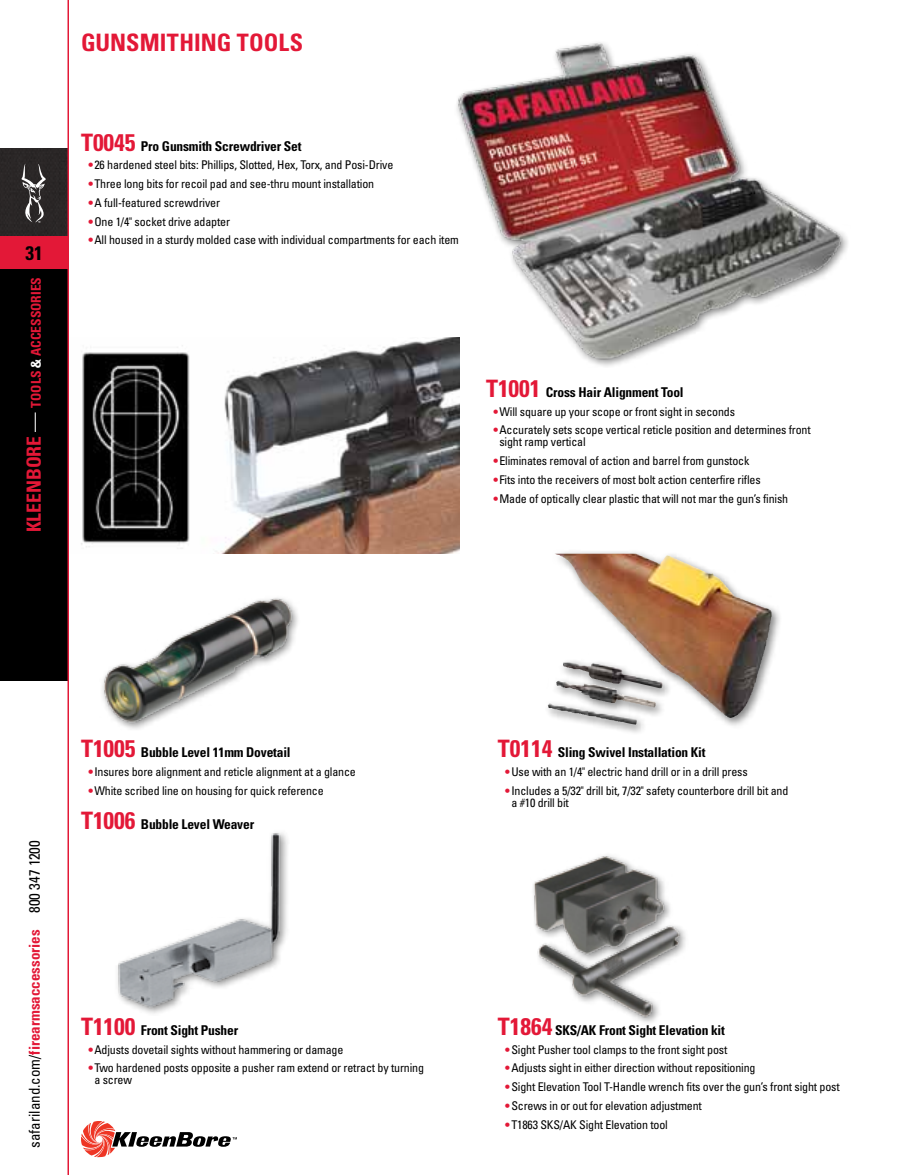
<style>
.page{position:relative;width:918px;height:1175px;background:#fff}
.page>*{position:absolute;margin:0;border:0;box-sizing:border-box;transform-origin:0 0}
.t1{font:700 condensed 24px "Univers";color:#e31837}
.t2{font:700 condensed 19.5px "Univers";color:#000}
.t3{font:condensed 15px "Univers";color:#000}
.t4{font:700 condensed 13.5px "Univers";letter-spacing:-.015em;color:#000}
.t5{font:700 condensed 13.5px "Univers";color:#e31837}
.t6{font:condensed 12px/12px "Univers";letter-spacing:-.015em;color:#000}
.s1{font-size:19.5px}
.s2{font-weight:400;font-size:19.5px;color:#fff}
.s3{color:#fff}
.s4{font-size:24px;color:#e31837}
.s5{font-family:"Helvetica Neue";color:#e31837}
.s6{font-weight:700;color:#e31837}
</style>
<div class="page">
<img style="left:443px;top:42px;width:405px;height:326px">
<img style="left:81px;top:338px;width:378px;height:215px">
<div style="left:543px;top:548px;width:239px;height:187px;background:#000;opacity:.5"></div>
<img style="left:554px;top:554px;width:203px;height:164px">
<img style="left:102px;top:598px;width:196px;height:131px">
<img style="left:117px;top:832px;width:171px;height:182px">
<img style="left:533px;top:855px;width:153px;height:168px">
<svg style="left:81px;top:1121px;width:156px;height:36px"></svg>
<div style="left:0;top:268px;width:68px;height:413px;background:#000"></div>
<div style="left:0;top:148px;width:68px;height:89px;background:#2a2626"></div>
<hr style="left:68px;top:0;width:1px;height:1174px;background:#e31837">
<div style="left:0;top:237px;width:68px;height:32px;background:#e31837"></div>
<svg style="left:21px;top:163px;width:25px;height:60px"></svg>
<h2 class="t2" style="left:25px;top:241px;width:19px">31</h2>
<p class="t5" style="left:28px;top:532px;width:256px;rotate:-90deg"><span class="s1">KleenBore</span> <span class="s2">—</span> tools<span class="s3">&amp;</span>accessories</p>
<h1 class="t1" style="left:81px;top:28px;width:224px">GUNSMITHING TOOLS</h1>
<p class="t4" style="left:81px;top:137px;width:222px"><span class="s4">T0045</span> Pro Gunsmith Screwdriver Set</p>
<p class="t6" style="left:88px;top:159px;width:307px"><span class="s5">•</span> 26 hardened steel bits: Phillips, Slotted, Hex, Torx, and Posi-Drive</p>
<p class="t6" style="left:88px;top:178px;width:288px"><span class="s5">•</span> Three long bits for recoil pad and see-thru mount installation</p>
<p class="t6" style="left:88px;top:196px;width:134px"><span class="s5">•</span> A full-featured screwdriver</p>
<p class="t6" style="left:88px;top:215px;width:144px"><span class="s5">•</span> One 1/4" socket drive adapter</p>
<p class="t6" style="left:88px;top:234px;width:373px"><span class="s5">•</span> All housed in a sturdy molded case with individual compartments for each item</p>
<p class="t4" style="left:486px;top:384px;width:199px"><span class="s4">T1001</span> Cross Hair Alignment Tool</p>
<p class="t6" style="left:493px;top:405px;width:244px"><span class="s5">•</span> Will square up your scope or front sight in seconds</p>
<p class="t6" style="left:499px;top:424px;width:313px;text-indent:-7px"><span class="s5">•</span> Accurately sets scope vertical reticle position and determines front sight ramp vertical</p>
<p class="t6" style="left:493px;top:455px;width:258px"><span class="s5">•</span> Eliminates removal of action and barrel from gunstock</p>
<p class="t6" style="left:493px;top:473px;width:269px"><span class="s5">•</span> Fits into the receivers of most bolt action centerfire rifles</p>
<p class="t6" style="left:493px;top:492px;width:297px"><span class="s5">•</span> Made of optically clear plastic that will not mar the gun’s finish</p>
<p class="t3" style="left:25px;top:1148px;width:309px;rotate:-90deg">safariland.com/<span class="s6">firearmsaccessories</span> 800 347 1200</p>
<p class="t4" style="left:81px;top:744px;width:211px"><span class="s4">T1005</span> Bubble Level 11mm Dovetail</p>
<p class="t6" style="left:88px;top:765px;width:270px"><span class="s5">•</span> Insures bore alignment and reticle alignment at a glance</p>
<p class="t6" style="left:88px;top:784px;width:237px"><span class="s5">•</span> White scribed line on housing for quick reference</p>
<p class="t4" style="left:81px;top:815px;width:175px"><span class="s4">T1006</span> Bubble Level Weaver</p>
<p class="t4" style="left:81px;top:1021px;width:159px"><span class="s4">T1100</span> Front Sight Pusher</p>
<p class="t6" style="left:88px;top:1043px;width:257px"><span class="s5">•</span> Adjusts dovetail sights without hammering or damage</p>
<p class="t6" style="left:94px;top:1061px;width:331px;text-indent:-7px"><span class="s5">•</span> Two hardened posts opposite a pusher ram extend or retract by turning a screw</p>
<p class="t4" style="left:498px;top:744px;width:209px"><span class="s4">T0114</span> Sling Swivel Installation Kit</p>
<p class="t6" style="left:505px;top:765px;width:245px"><span class="s5">•</span> Use with an 1/4" electric hand drill or in a drill press</p>
<p class="t6" style="left:511px;top:784px;width:278px;text-indent:-7px"><span class="s5">•</span> Includes a 5/32" drill bit, 7/32" safety counterbore drill bit and a #10 drill bit</p>
<p class="t4" style="left:498px;top:1021px;width:229px"><span class="s4">T1864</span> SKS/AK Front Sight Elevation kit</p>
<p class="t6" style="left:505px;top:1043px;width:224px"><span class="s5">•</span> Sight Pusher tool clamps to the front sight post</p>
<p class="t6" style="left:505px;top:1061px;width:252px"><span class="s5">•</span> Adjusts sight in either direction without repositioning</p>
<p class="t6" style="left:505px;top:1080px;width:337px"><span class="s5">•</span> Sight Elevation Tool T-Handle wrench fits over the gun’s front sight post</p>
<p class="t6" style="left:505px;top:1099px;width:199px"><span class="s5">•</span> Screws in or out for elevation adjustment</p>
<p class="t6" style="left:505px;top:1118px;width:165px"><span class="s5">•</span> T1863 SKS/AK Sight Elevation tool</p>
</div>
